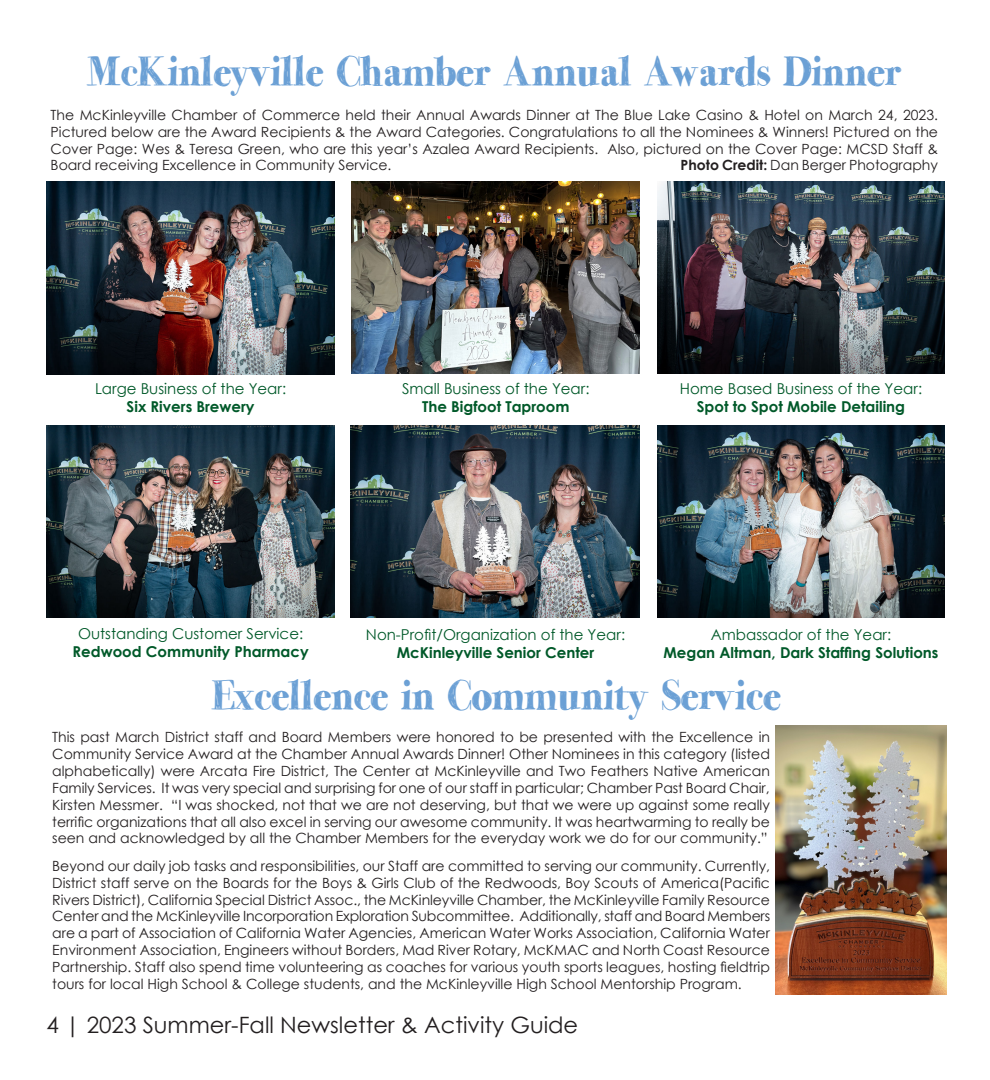
<style>
.page{position:relative;width:990px;height:1080px;background:#fff}
.page>*{position:absolute;margin:0;border:0;box-sizing:border-box;transform-origin:0 0}
.t1{font:42.5px "Moms Diner";color:#6ba0d5}
.t2{font:22.5px "Century Gothic";color:#231f20}
.t3{font:15px "Century Gothic";color:#005929}
.t4{font:700 15px "Century Gothic";color:#005929}
.t5{font:14px/16.9px "Century Gothic";color:#231f20;text-align:justify}
.s1{font-weight:700}
</style>
<div class="page">
<img style="left:657px;top:425px;width:288px;height:192px">
<img style="left:47px;top:182px;width:288px;height:192px">
<img style="left:657px;top:182px;width:288px;height:192px">
<img style="left:47px;top:425px;width:288px;height:192px">
<img style="left:776px;top:726px;width:171px;height:269px">
<img style="left:352px;top:182px;width:288px;height:192px">
<img style="left:350px;top:425px;width:290px;height:192px">
<p class="t1" style="left:88px;top:54px;width:815px">McKinleyville Chamber Annual Awards Dinner</p>
<p class="t5" style="left:51px;top:106px;width:889px">The McKinleyville Chamber of Commerce held their Annual Awards Dinner at The Blue Lake Casino &amp; Hotel on March 24, 2023.<br>Pictured below are the Award Recipients &amp; the Award Categories. Congratulations to all the Nominees &amp; Winners! Pictured on the Cover Page: Wes &amp; Teresa Green, who are this year’s Azalea Award Recipients. Also, pictured on the Cover Page: MCSD Staff &amp; Board receiving Excellence in Community Service.</p>
<p class="t5" style="left:681px;top:157px;width:259px"><span class="s1">Photo Credit:</span> Dan Berger Photography</p>
<p class="t3" style="left:95px;top:378px;width:193px">Large Business of the Year:</p>
<p class="t4" style="left:127px;top:395px;width:129px">Six Rivers Brewery</p>
<p class="t3" style="left:402px;top:378px;width:189px">Small Business of the Year:</p>
<p class="t4" style="left:422px;top:395px;width:149px">The Bigfoot Taproom</p>
<p class="t3" style="left:680px;top:378px;width:244px">Home Based Business of the Year:</p>
<p class="t4" style="left:697px;top:395px;width:210px">Spot to Spot Mobile Detailing</p>
<p class="t3" style="left:78px;top:623px;width:227px">Outstanding Customer Service:</p>
<p class="t4" style="left:73px;top:641px;width:238px">Redwood Community Pharmacy</p>
<p class="t3" style="left:366px;top:624px;width:261px">Non-Profit/Organization of the Year:</p>
<p class="t4" style="left:397px;top:641px;width:199px">McKinleyville Senior Center</p>
<p class="t3" style="left:711px;top:624px;width:182px">Ambassador of the Year:</p>
<p class="t4" style="left:663px;top:641px;width:277px">Megan Altman, Dark Staffing Solutions</p>
<p class="t1" style="left:212px;top:678px;width:570px">Excellence in Community Service</p>
<p class="t5" style="left:52px;top:728px;width:719px">This past March District staff and Board Members were honored to be presented with the Excellence in Community Service Award at the Chamber Annual Awards Dinner! Other Nominees in this category (listed alphabetically) were Arcata Fire District, The Center at McKinleyville and Two Feathers Native American Family Services. It was very special and surprising for one of our staff in particular; Chamber Past Board Chair, Kirsten Messmer. “I was shocked, not that we are not deserving, but that we were up against some really terrific organizations that all also excel in serving our awesome community. It was heartwarming to really be seen and acknowledged by all the Chamber Members for the everyday work we do for our community.”</p>
<p class="t5" style="left:52px;top:857px;width:719px">Beyond our daily job tasks and responsibilities, our Staff are committed to serving our community. Currently, District staff serve on the Boards for the Boys &amp; Girls Club of the Redwoods, Boy Scouts of America(Pacific Rivers District), California Special District Assoc., the McKinleyville Chamber, the McKinleyville Family Resource Center and the McKinleyville Incorporation Exploration Subcommittee. Additionally, staff and Board Members are a part of Association of California Water Agencies, American Water Works Association, California Water Environment Association, Engineers without Borders, Mad River Rotary, McKMAC and North Coast Resource Partnership. Staff also spend time volunteering as coaches for various youth sports leagues, hosting fieldtrip tours for local High School &amp; College students, and the McKinleyville High School Mentorship Program.</p>
<p class="t2" style="left:47px;top:1009px;width:533px">4 | 2023 Summer-Fall Newsletter &amp; Activity Guide</p>
</div>
